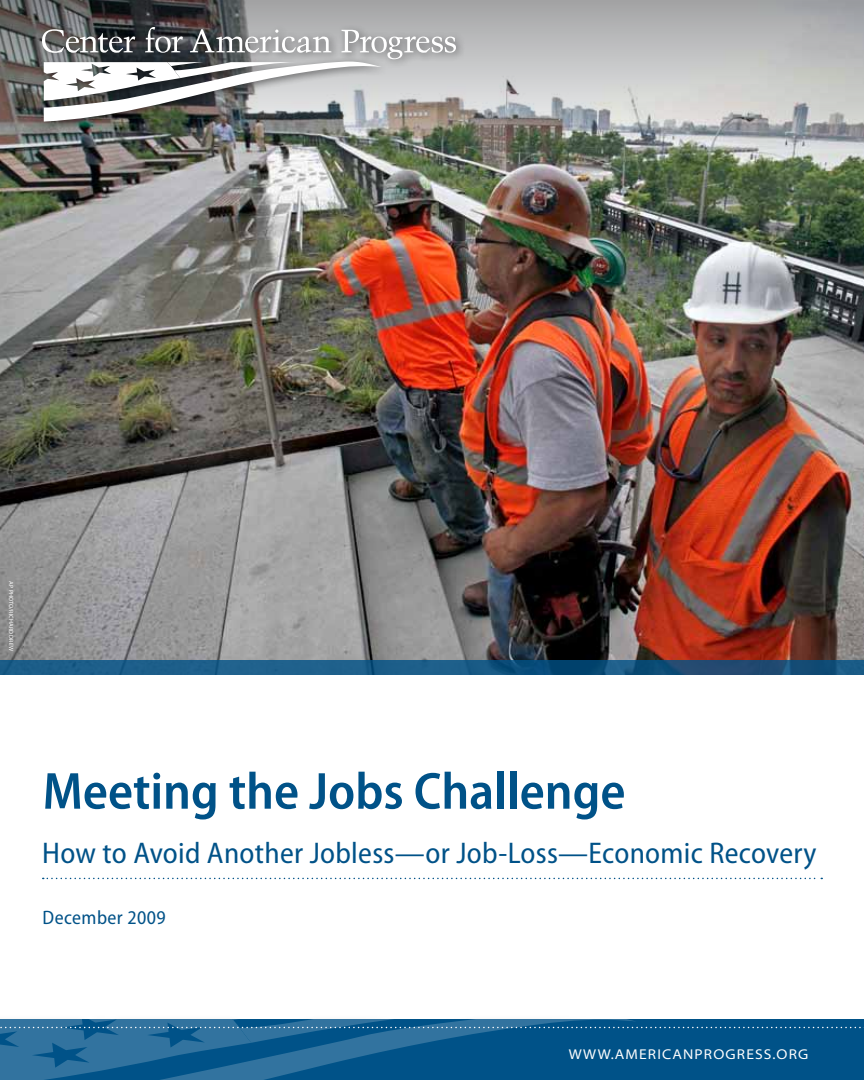
<style>
.page{position:relative;width:864px;height:1080px;background:#fff}
.page>*{position:absolute;margin:0;border:0;box-sizing:border-box;transform-origin:0 0}
.t1{font:600 semi-condensed 52.5px "Myriad Pro";color:#005288}
.t2{font:semi-condensed 30px "Myriad Pro";letter-spacing:.01em;color:#005288}
.t3{font:semi-condensed 19.5px "Myriad Pro";letter-spacing:.02em;color:#005288}
.t4{font:semi-expanded 14.25px "Myriad Pro";letter-spacing:.08em;color:#fff}
.t5{font:6px "Myriad Pro";letter-spacing:.02em;color:#fff}
</style>
<div class="page">
<svg style="left:0;top:1019px;width:864px;height:61px;background:#115d90"></svg>
<img style="left:0;top:148px;width:864px;height:512px">
<svg style="left:0;top:660px;width:864px;height:15px;background:#195681"></svg>
<svg style="left:0;top:0;width:864px;height:148px;background:#a2a4a3"></svg>
<div style="left:36px;top:21px;width:429px;height:110px;background:#000;opacity:.5"></div>
<svg style="left:42px;top:27px;width:414px;height:95px"></svg>
<svg style="left:43px;top:878px;width:779px;height:1px"></svg>
<p class="t5" style="left:15px;top:581px;width:71px;rotate:90deg">AP Photo/Richard Drew</p>
<h1 class="t1" style="left:43px;top:762px;width:584px">Meeting the Jobs Challenge</h1>
<p class="t2" style="left:42px;top:836px;width:776px">How to Avoid Another Jobless—or Job-Loss—Economic Recovery</p>
<p class="t3" style="left:43px;top:907px;width:125px">December 2009</p>
<p class="t4" style="left:569px;top:1047px;width:241px">WWW.AMERICANPROGRESS.ORG</p>
</div>
